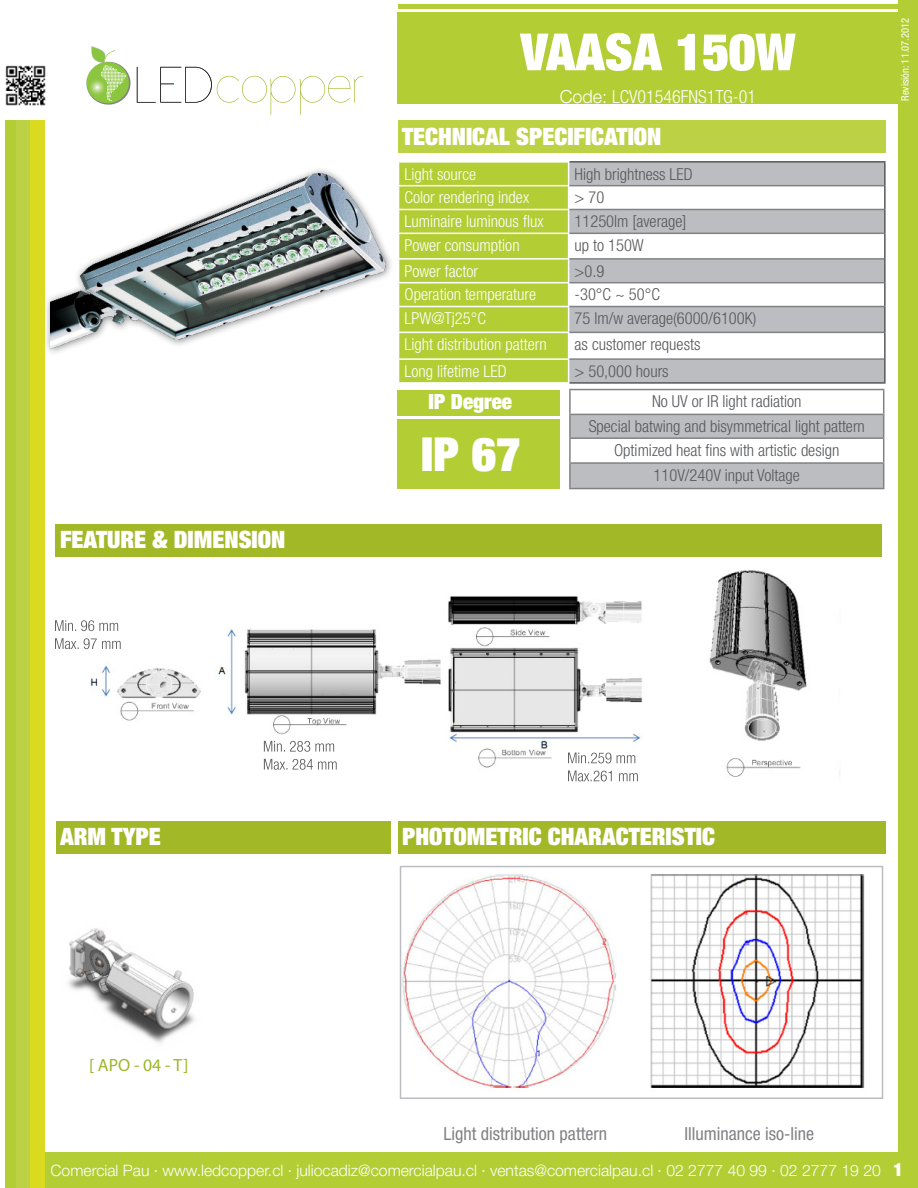
<style>
.page{position:relative;width:918px;height:1188px;background:#fff}
.page>*{position:absolute;margin:0;border:0;box-sizing:border-box;transform-origin:0 0}
.t1{font:900 condensed 51.3px "Helvetica Neue LT Std";color:#fff}
.t2{font:900 condensed 46.95px "Helvetica Neue LT Std";color:#fff}
.t3{font:900 condensed 24px "Helvetica Neue LT Std";color:#fff}
.t4{font:900 condensed 21px "Helvetica Neue LT Std";color:#fff}
.t5{font:condensed 18px "Helvetica Neue LT Std";color:#808285}
.t6{font:300 condensed 18px "Helvetica Neue LT Std";color:#fff}
.t7{font:900 condensed 18px "Helvetica Neue LT Std";color:#fff}
.t8{font:17.7px "Myriad Pro";color:#9eb729}
.t9{font:300 condensed 16.5px "Helvetica Neue LT Std";color:#57585a}
.t10{font:300 condensed 16.5px "Helvetica Neue LT Std";color:#fff}
.t11{font:300 15.75px "Helvetica Neue LT Std";color:#fff}
.t12{font:condensed 10.5px "Helvetica Neue LT Std";color:#fff}
.s1{font-stretch:normal}
</style>
<div class="page">
<div style="left:5px;top:121px;width:15px;height:1067px;background:#b3cd34"></div>
<div style="left:16px;top:121px;width:18px;height:1067px;background:#bcd143"></div>
<div style="left:31px;top:121px;width:14px;height:1067px;background:#dadb21"></div>
<div style="left:898px;top:0;width:20px;height:1188px;background:#b3cd34"></div>
<div style="left:398px;top:13px;width:504px;height:91px;background:#b3cd34"></div>
<div style="left:398px;top:4px;width:515px;height:5px;background:#b3cd34"></div>
<div style="left:45px;top:1153px;width:873px;height:35px;background:#b3cd34"></div>
<svg style="left:86px;top:46px;width:277px;height:69px"></svg>
<img style="left:5px;top:65px;width:41px;height:41px">
<img style="left:403px;top:874px;width:462px;height:219px">
<div style="left:400px;top:866px;width:483px;height:233px;border:2px solid #bcbdc0"></div>
<img style="left:66px;top:570px;width:774px;height:212px">
<svg style="left:55px;top:638px;width:66px;height:11px"></svg>
<svg style="left:55px;top:620px;width:63px;height:11px"></svg>
<svg style="left:264px;top:759px;width:73px;height:11px"></svg>
<svg style="left:264px;top:741px;width:70px;height:11px"></svg>
<svg style="left:568px;top:771px;width:70px;height:10px"></svg>
<svg style="left:568px;top:753px;width:67px;height:10px"></svg>
<div style="left:398px;top:121px;width:488px;height:32px;background:#bcd143"></div>
<div style="left:56px;top:524px;width:826px;height:32px;background:#a2b827"></div>
<div style="left:56px;top:821px;width:335px;height:33px;background:#a2b827"></div>
<div style="left:398px;top:821px;width:488px;height:33px;background:#a2b827"></div>
<svg style="left:569px;top:163px;width:315px;height:219px;fill:#bcbdc0"></svg>
<hr style="left:569px;top:185px;width:315px;height:1px;background:#808285">
<hr style="left:569px;top:209px;width:315px;height:1px;background:#808285">
<hr style="left:569px;top:233px;width:315px;height:1px;background:#808285">
<hr style="left:569px;top:258px;width:315px;height:2px;background:#808285">
<hr style="left:569px;top:282px;width:315px;height:1px;background:#808285">
<hr style="left:569px;top:306px;width:315px;height:1px;background:#808285">
<hr style="left:569px;top:332px;width:315px;height:1px;background:#808285">
<hr style="left:569px;top:358px;width:315px;height:2px;background:#808285">
<hr style="left:569px;top:161px;width:317px;height:2px;background:#57585a">
<hr style="left:884px;top:163px;width:2px;height:23px;background:#57585a">
<hr style="left:884px;top:186px;width:2px;height:24px;background:#57585a">
<hr style="left:884px;top:210px;width:2px;height:23px;background:#57585a">
<hr style="left:884px;top:233px;width:2px;height:26px;background:#57585a">
<hr style="left:884px;top:259px;width:2px;height:24px;background:#57585a">
<hr style="left:884px;top:283px;width:2px;height:24px;background:#57585a">
<hr style="left:884px;top:307px;width:2px;height:25px;background:#57585a">
<hr style="left:884px;top:332px;width:2px;height:27px;background:#57585a">
<hr style="left:884px;top:359px;width:2px;height:23px;background:#57585a">
<hr style="left:569px;top:382px;width:317px;height:2px;background:#57585a">
<svg style="left:398px;top:162px;width:171px;height:220px;background:#bbd249"></svg>
<hr style="left:569px;top:414px;width:315px;height:1px;background:#808285">
<hr style="left:569px;top:437px;width:315px;height:2px;background:#808285">
<hr style="left:569px;top:462px;width:315px;height:2px;background:#808285">
<hr style="left:569px;top:389px;width:315px;height:1px;background:#808285">
<hr style="left:569px;top:390px;width:2px;height:24px;background:#808285">
<hr style="left:569px;top:415px;width:2px;height:22px;background:#808285">
<hr style="left:569px;top:439px;width:2px;height:23px;background:#808285">
<hr style="left:569px;top:464px;width:2px;height:24px;background:#808285">
<svg style="left:570px;top:390px;width:314px;height:98px"></svg>
<hr style="left:569px;top:488px;width:315px;height:1px;background:#808285">
<div style="left:398px;top:419px;width:162px;height:70px;background:#b3cd34"></div>
<div style="left:398px;top:391px;width:162px;height:25px;background:#b3cd34"></div>
<div style="left:43px;top:166px;width:350px;height:190px;background:#57585a;opacity:.75"></div>
<img style="left:51px;top:166px;width:340px;height:185px">
<img style="left:30px;top:899px;width:165px;height:171px">
<p class="t3" style="left:60px;top:525px;width:227px">FEATURE &amp; DIMENSION</p>
<p class="t1" style="left:520px;top:19px;width:277px">VAASA 150W</p>
<p class="t6" style="left:560px;top:86px;width:198px"><span class="s1">Code:</span> LCV01546FNS1TG-01</p>
<p class="t3" style="left:402px;top:121px;width:261px">TECHNICAL SPECIFICATION</p>
<p class="t10" style="left:405px;top:164px;width:73px">Light source</p>
<p class="t9" style="left:575px;top:164px;width:120px">High brightness LED</p>
<p class="t10" style="left:405px;top:188px;width:126px">Color rendering index</p>
<p class="t9" style="left:575px;top:188px;width:31px">&gt; 70</p>
<p class="t10" style="left:405px;top:212px;width:140px">Luminaire luminous flux</p>
<p class="t9" style="left:575px;top:212px;width:114px">11250lm [average]</p>
<p class="t10" style="left:405px;top:236px;width:117px">Power consumption</p>
<p class="t9" style="left:575px;top:236px;width:71px">up to 150W</p>
<p class="t10" style="left:405px;top:261px;width:75px">Power factor</p>
<p class="t9" style="left:575px;top:261px;width:31px">&gt;0.9</p>
<p class="t10" style="left:405px;top:285px;width:133px">Operation temperature</p>
<p class="t9" style="left:575px;top:285px;width:87px">-30°C ~ 50°C</p>
<p class="t10" style="left:405px;top:309px;width:83px">LPW@Tj25°C</p>
<p class="t9" style="left:575px;top:309px;width:183px">75 lm/w average(6000/6100K)</p>
<p class="t10" style="left:405px;top:335px;width:144px">Light distribution pattern</p>
<p class="t9" style="left:575px;top:335px;width:127px">as customer requests</p>
<p class="t10" style="left:405px;top:362px;width:104px">Long lifetime LED</p>
<p class="t9" style="left:575px;top:362px;width:96px">&gt; 50,000 hours</p>
<p class="t9" style="left:652px;top:392px;width:151px">No UV or IR light radiation</p>
<p class="t9" style="left:589px;top:417px;width:278px">Special batwing and bisymmetrical light pattern</p>
<p class="t9" style="left:614px;top:441px;width:227px">Optimized heat fins with artistic design</p>
<p class="t9" style="left:654px;top:466px;width:148px">110V/240V input Voltage</p>
<p class="t4" style="left:428px;top:388px;width:85px">IP Degree</p>
<p class="t2" style="left:421px;top:424px;width:101px">IP 67</p>
<p class="t12" style="left:899px;top:101px;width:84px;rotate:-90deg">Revisión: 11.07.2012</p>
<p class="t3" style="left:60px;top:822px;width:102px">ARM TYPE</p>
<p class="t3" style="left:402px;top:822px;width:314px">PHOTOMETRIC CHARACTERISTIC</p>
<p class="t8" style="left:89px;top:1055px;width:101px">[ APO - 04 - T]</p>
<p class="t5" style="left:444px;top:1123px;width:165px">Light distribution pattern</p>
<p class="t5" style="left:684px;top:1123px;width:131px">Illuminance iso-line</p>
<p class="t11" style="left:51px;top:1160px;width:832px">Comercial Pau · www.ledcopper.cl · juliocadiz@comercialpau.cl · ventas@comercialpau.cl · 02 2777 40 99 · 02 2777 19 20</p>
<p class="t7" style="left:894px;top:1158px;width:11px">1</p>
</div>
